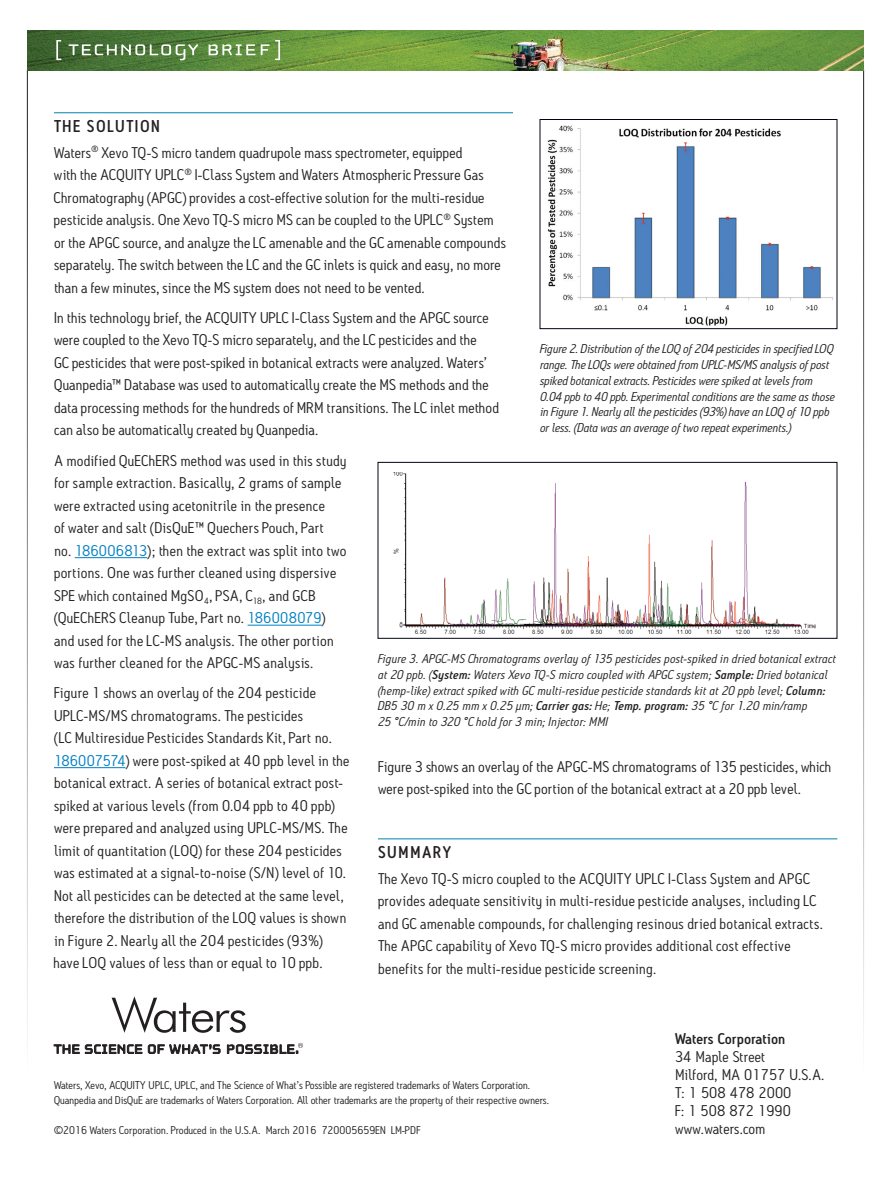
<style>
.page{position:relative;width:891px;height:1188px;background:#fff}
.page>*{position:absolute;margin:0;border:0;box-sizing:border-box;transform-origin:0 0}
.t1{font:500 16.5px "Antitled OT";letter-spacing:.105em;color:#231f20}
.t2{font:15px/22.5px "Antitled OT";letter-spacing:.015em;color:#231f20;scale:1.05 1}
.t3{font:500 15px "Antitled OT";letter-spacing:.01em;color:#231f20;scale:1.05 1}
.t4{font:italic 12.3px/15.8px "Antitled OT";letter-spacing:.005em;color:#231f20;scale:1.05 1}
.t5{font:10.8px/15px "Antitled OT";letter-spacing:.005em;color:#231f20;scale:1.05 1}
.t6{font:6.45px "Arial";color:#231f20}
.s1{color:#007fc3}
.s2{font-weight:500}
</style>
<div class="page">
<hr style="left:863px;top:70px;width:1px;height:1118px;background:#231f20">
<hr style="left:27px;top:70px;width:1px;height:1118px;background:#231f20">
<svg style="left:54px;top:1044px;width:88px;height:10px"></svg>
<svg style="left:148px;top:1044px;width:73px;height:10px"></svg>
<svg style="left:227px;top:1043px;width:76px;height:11px"></svg>
<svg style="left:112px;top:996px;width:134px;height:37px"></svg>
<img style="left:27px;top:31px;width:837px;height:39px">
<svg style="left:56px;top:40px;width:5px;height:20px"></svg>
<svg style="left:69px;top:44px;width:129px;height:16px;background:#709261"></svg>
<svg style="left:209px;top:40px;width:71px;height:20px"></svg>
<hr style="left:54px;top:112px;width:459px;height:1px;background:#0083ad">
<img style="left:547px;top:125px;width:286px;height:201px">
<div style="left:540px;top:119px;width:297px;height:210px;border:1px solid #000515"></div>
<img style="left:393px;top:472px;width:423px;height:162px">
<div style="left:389px;top:479px;width:15px;height:14px;background:#fff"></div>
<div style="left:384px;top:550px;width:19px;height:9px;background:#fff"></div>
<div style="left:387px;top:542px;width:17px;height:15px;background:#fff"></div>
<div style="left:574px;top:549px;width:32px;height:7px;background:#fff"></div>
<div style="left:726px;top:462px;width:111px;height:20px;background:#fff"></div>
<div style="left:798px;top:616px;width:26px;height:7px;background:#fff"></div>
<svg style="left:404px;top:628px;width:4px;height:6px"></svg>
<div style="left:378px;top:462px;width:459px;height:177px;border:1px solid #000515"></div>
<hr style="left:75px;top:557px;width:72px;height:1px;background:#007fc3">
<hr style="left:248px;top:625px;width:74px;height:1px;background:#007fc3">
<hr style="left:54px;top:767px;width:71px;height:1px;background:#007fc3">
<hr style="left:378px;top:838px;width:459px;height:1px;background:#0083ad">
<p class="t1" style="left:54px;top:116px;width:107px">THE SOLUTION</p>
<p class="t2" style="left:54px;top:141px;width:432px">Waters<sup>®</sup> Xevo TQ-S micro tandem quadrupole mass spectrometer, equipped<br>with the ACQUITY UPLC<sup>®</sup> I-Class System and Waters Atmospheric Pressure Gas Chromatography (APGC) provides a cost-effective solution for the multi-residue pesticide analysis. One Xevo TQ-S micro MS can be coupled to the UPLC<sup>®</sup> System or the APGC source, and analyze the LC amenable and the GC amenable compounds separately. The switch between the LC and the GC inlets is quick and easy, no more than a few minutes, since the MS system does not need to be vented.</p>
<p class="t2" style="left:54px;top:306px;width:425px">In this technology brief, the ACQUITY UPLC I-Class System and the APGC source were coupled to the Xevo TQ-S micro separately, and the LC pesticides and the<br>GC pesticides that were post-spiked in botanical extracts were analyzed. Waters’ Quanpedia™ Database was used to automatically create the MS methods and the data processing methods for the hundreds of MRM transitions. The LC inlet method can also be automatically created by Quanpedia.</p>
<p class="t4" style="left:540px;top:341px;width:282px">Figure 2. Distribution of the LOQ of 204 pesticides in specified LOQ range. The LOQs were obtained from UPLC-MS/MS analysis of post spiked botanical extracts. Pesticides were spiked at levels from 0.04 ppb to 40 ppb. Experimental conditions are the same as those in Figure 1. Nearly all the pesticides (93%) have an LOQ of 10 ppb or less. (Data was an average of two repeat experiments.)</p>
<p class="t2" style="left:54px;top:449px;width:280px">A modified QuEChERS method was used in this study for sample extraction. Basically, 2 grams of sample were extracted using acetonitrile in the presence<br>of water and salt (DisQuE™ Quechers Pouch, Part<br>no. <span class="s1">186006813</span>); then the extract was split into two portions. One was further cleaned using dispersive SPE which contained MgSO<sub>4</sub>, PSA, C<sub>18</sub>, and GCB (QuEChERS Cleanup Tube, Part no. <span class="s1">186008079</span>) and used for the LC-MS analysis. The other portion was further cleaned for the APGC-MS analysis.</p>
<p class="t2" style="left:54px;top:681px;width:283px">Figure 1 shows an overlay of the 204 pesticide UPLC-MS/MS chromatograms. The pesticides<br>(LC Multiresidue Pesticides Standards Kit, Part no.<br><span class="s1">186007574</span>) were post-spiked at 40 ppb level in the botanical extract. A series of botanical extract post&shy;spiked at various levels (from 0.04 ppb to 40 ppb) were prepared and analyzed using UPLC-MS/MS. The limit of quantitation (LOQ) for these 204 pesticides was estimated at a signal-to-noise (S/N) level of 10.<br>Not all pesticides can be detected at the same level, therefore the distribution of the LOQ values is shown in Figure 2. Nearly all the 204 pesticides (93%) have LOQ values of less than or equal to 10 ppb.</p>
<p class="t6" style="left:392px;top:554px;width:7px;rotate:-90deg">%</p>
<p class="t4" style="left:378px;top:651px;width:438px">Figure 3. APGC-MS Chromatograms overlay of 135 pesticides post-spiked in dried botanical extract at 20 ppb. (<span class="s2">System:</span> Waters Xevo TQ-S micro coupled with APGC system; <span class="s2">Sample:</span> Dried botanical (hemp-like) extract spiked with GC multi-residue pesticide standards kit at 20 ppb level; <span class="s2">Column:<br></span>DB5 30 m x 0.25 mm x 0.25 µm; <span class="s2">Carrier gas:</span> He; <span class="s2">Temp. program:</span> 35 °C for 1.20 min/ramp<br>25 °C/min to 320 °C hold for 3 min; Injector: MMI</p>
<p class="t2" style="left:378px;top:755px;width:433px">Figure 3 shows an overlay of the APGC-MS chromatograms of 135 pesticides, which were post-spiked into the GC portion of the botanical extract at a 20 ppb level.</p>
<p class="t1" style="left:378px;top:842px;width:75px">SUMMARY</p>
<p class="t2" style="left:378px;top:867px;width:425px">The Xevo TQ-S micro coupled to the ACQUITY UPLC I-Class System and APGC provides adequate sensitivity in multi-residue pesticide analyses, including LC and GC amenable compounds, for challenging resinous dried botanical extracts.<br>The APGC capability of Xevo TQ-S micro provides additional cost effective benefits for the multi-residue pesticide screening.</p>
<p class="t5" style="left:54px;top:1078px;width:473px">Waters, Xevo, ACQUITY UPLC, UPLC, and The Science of What’s Possible are registered trademarks of Waters Corporation.<br>Quanpedia and DisQuE are trademarks of Waters Corporation. All other trademarks are the property of their respective owners.</p>
<p class="t5" style="left:54px;top:1123px;width:350px">©2016 Waters Corporation. Produced in the U.S.A. March 2016 720005659EN LM-PDF</p>
<p class="t3" style="left:675px;top:1030px;width:106px">Waters Corporation</p>
<p class="t2" style="left:675px;top:1048px;width:144px;line-height:18px">34 Maple Street<br>Milford, MA 01757 U.S.A.<br>T: 1 508 478 2000<br>F: 1 508 872 1990 www.waters.com</p>
</div>
